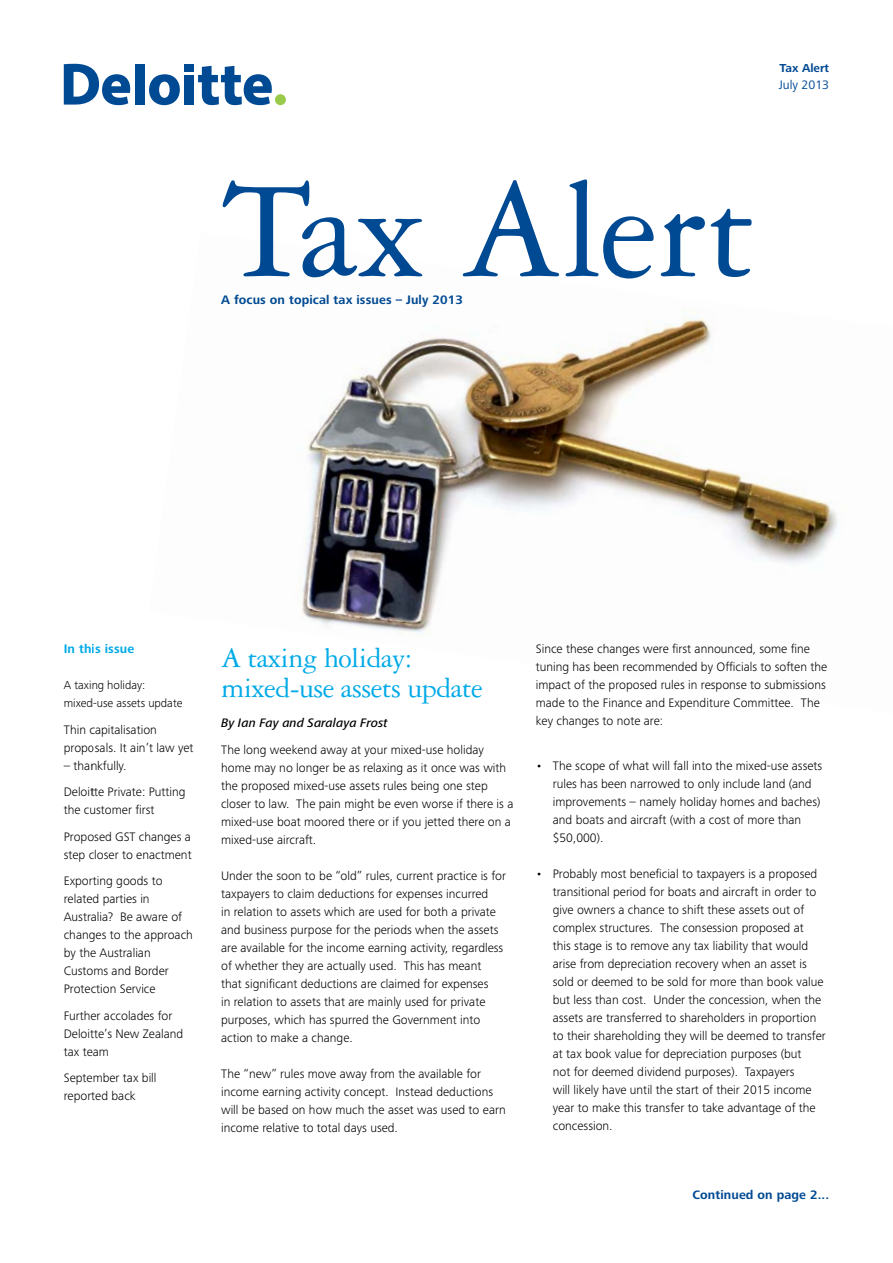
<style>
.page{position:relative;width:893px;height:1263px;background:#fff}
.page>*{position:absolute;margin:0;border:0;box-sizing:border-box;transform-origin:0 0}
.t1{font:150px "Garamond 3 LT Std";letter-spacing:-.005em;color:#004a94}
.t2{font:30px/30px "Garamond 3 LT Std";letter-spacing:-.02em;color:#00aae7}
.t3{font:300 12.75px/18px "Frutiger Next Pro";color:#000}
.t4{font:700 12.75px "Frutiger Next Pro";letter-spacing:.01em;color:#004a94}
.t5{font:italic 500 12.75px "Frutiger Next Pro";color:#000}
.t6{font:700 12.75px "Frutiger Next Pro";letter-spacing:.01em;color:#00aae7}
.t7{font:12.75px "Frutiger Next Pro";color:#004a94}
.t8{font:300 12px/18px "Frutiger Next Pro";color:#000}
.t9{font:700 12px "Frutiger Next Pro";color:#004a94}
</style>
<div class="page">
<div style="left:135px;top:64px;width:10px;height:41px;background:#004a94"></div>
<svg style="left:149px;top:74px;width:31px;height:31px"></svg>
<div style="left:184px;top:75px;width:10px;height:30px;background:#004a94"></div>
<div style="left:184px;top:64px;width:10px;height:8px;background:#004a94"></div>
<svg style="left:198px;top:66px;width:74px;height:39px"></svg>
<div style="left:275px;top:94px;width:11px;height:11px;background:#99ca49;border-radius:50%"></div>
<svg style="left:64px;top:64px;width:66px;height:41px"></svg>
<img style="left:302px;top:308px;width:536px;height:326px">
<p class="t9" style="left:779px;top:62px;width:51px">Tax Alert</p>
<p class="t7" style="left:779px;top:77px;width:52px">July 2013</p>
<h1 class="t1" style="left:221px;top:149px;width:537px">Tax Alert</h1>
<p class="t4" style="left:221px;top:292px;width:243px">A focus on topical tax issues – July 2013</p>
<p class="t6" style="left:64px;top:642px;width:72px">In this issue</p>
<p class="t8" style="left:64px;top:676px;width:120px">A taxing holiday: mixed-use assets update</p>
<p class="t3" style="left:64px;top:720px;width:131px">Thin capitalisation proposals. It ain’t law yet</p>
<p class="t3" style="left:64px;top:752px;width:123px;line-height:26.5px">– thankfully.<br>Deloitte Private: Putting</p>
<p class="t3" style="left:64px;top:797px;width:129px;line-height:26.5px">the customer first<br>Proposed GST changes a</p>
<p class="t3" style="left:64px;top:841px;width:129px;line-height:26.5px">step closer to enactment<br>Exporting goods to</p>
<p class="t3" style="left:64px;top:890px;width:131px">related parties in<br>Australia? Be aware of changes to the approach by the Australian<br>Customs and Border<br>Protection Service</p>
<p class="t3" style="left:64px;top:1006px;width:121px">Further accolades for<br>Deloitte’s New Zealand tax team</p>
<p class="t3" style="left:64px;top:1069px;width:94px">September tax bill reported back</p>
<h2 class="t2" style="left:221px;top:643px;width:263px">A taxing holiday: mixed-use assets update</h2>
<p class="t5" style="left:221px;top:716px;width:168px">By Ian Fay and Saralaya Frost</p>
<p class="t3" style="left:221px;top:741px;width:294px">The long weekend away at your mixed-use holiday home may no longer be as relaxing as it once was with the proposed mixed-use assets rules being one step closer to law. The pain might be even worse if there is a mixed-use boat moored there or if you jetted there on a mixed-use aircraft.</p>
<p class="t3" style="left:221px;top:867px;width:287px">Under the soon to be “old” rules, current practice is for taxpayers to claim deductions for expenses incurred<br>in relation to assets which are used for both a private and business purpose for the periods when the assets are available for the income earning activity, regardless of whether they are actually used. This has meant<br>that significant deductions are claimed for expenses<br>in relation to assets that are mainly used for private purposes, which has spurred the Government into action to make a change.</p>
<p class="t3" style="left:221px;top:1065px;width:286px">The “new” rules move away from the available for income earning activity concept. Instead deductions will be based on how much the asset was used to earn income relative to total days used.</p>
<p class="t3" style="left:536px;top:640px;width:293px">Since these changes were first announced, some fine tuning has been recommended by Officials to soften the impact of the proposed rules in response to submissions made to the Finance and Expenditure Committee. The key changes to note are:</p>
<p class="t3" style="left:553px;top:757px;width:271px;text-indent:-17px">• The scope of what will fall into the mixed-use assets rules has been narrowed to only include land (and improvements – namely holiday homes and baches) and boats and aircraft (with a cost of more than $50,000).</p>
<p class="t3" style="left:553px;top:865px;width:275px;text-indent:-17px">• Probably most beneficial to taxpayers is a proposed transitional period for boats and aircraft in order to give owners a chance to shift these assets out of complex structures. The consession proposed at<br>this stage is to remove any tax liability that would arise from depreciation recovery when an asset is sold or deemed to be sold for more than book value but less than cost. Under the concession, when the assets are transferred to shareholders in proportion to their shareholding they will be deemed to transfer at tax book value for depreciation purposes (but<br>not for deemed dividend purposes). Taxpayers<br>will likely have until the start of their 2015 income year to make this transfer to take advantage of the concession.</p>
<p class="t4" style="left:692px;top:1188px;width:138px">Continued on page 2...</p>
</div>
